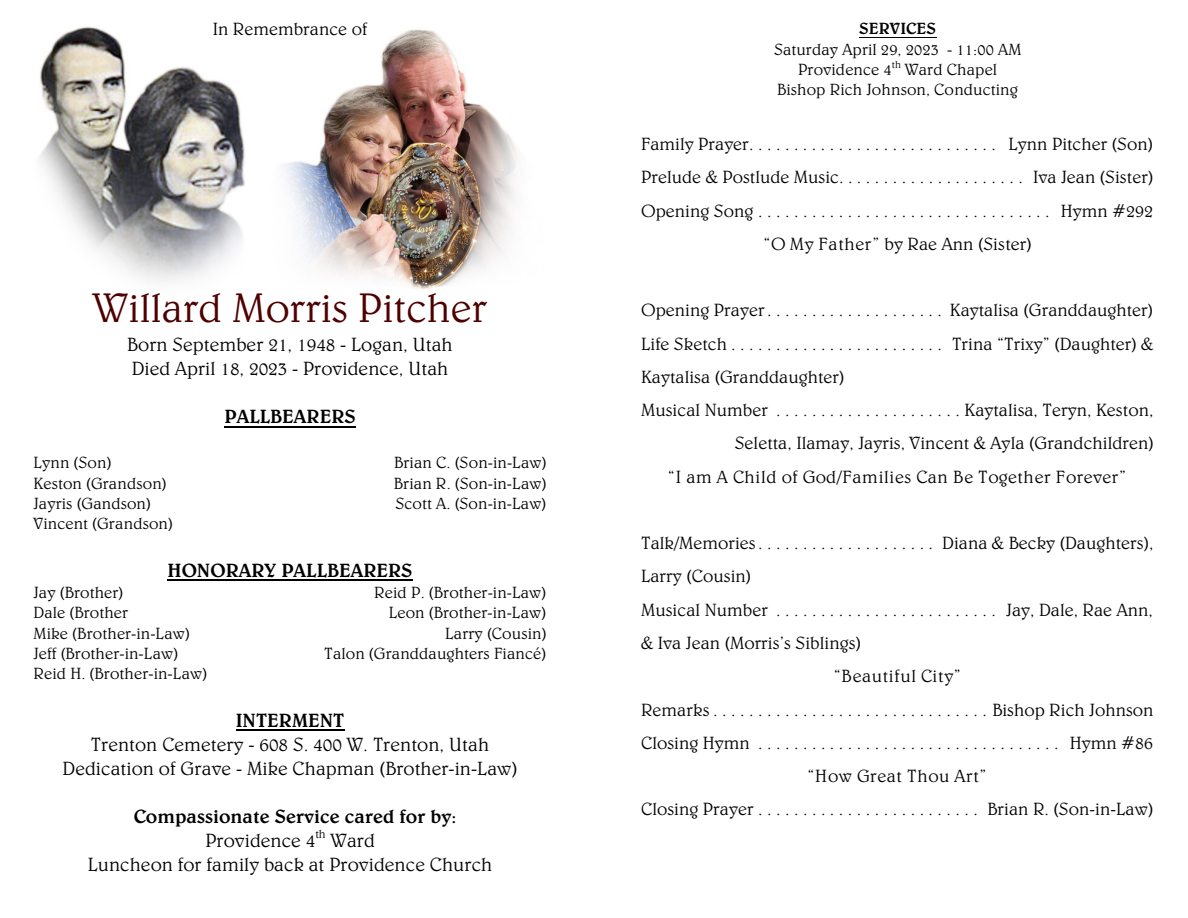
<style>
.page{position:relative;width:1188px;height:918px;background:#fff}
.page>*{position:absolute;margin:0;border:0;box-sizing:border-box;transform-origin:0 0}
.t1{font:300 42px "Belwe BT";color:#4f0000}
.t2{font:300 19.5px/24px "Belwe BT";color:#000;text-align:center}
.t3{font:300 19.5px "Belwe BT";color:#000}
.t4{font:300 18px/33.3px "Belwe BT";color:#000}
.t5{font:italic 300 18px "Belwe BT";letter-spacing:.035em;color:#000}
.t6{font:300 16.5px "Belwe BT";color:#000}
.t7{font:italic 300 16.5px/20.4px "Belwe BT";color:#000;text-align:center}
.t8{font:300 16.5px "Belwe BT";color:#000}
.s1{font-style:inherit}
.s2{font-style:italic}
</style>
<div class="page">
<img style="left:284px;top:29px;width:234px;height:261px">
<img style="left:39px;top:27px;width:206px;height:254px">
<hr style="left:224px;top:426px;width:132px;height:1px;background:#000">
<hr style="left:168px;top:580px;width:245px;height:1px;background:#000">
<hr style="left:236px;top:730px;width:109px;height:1px;background:#000">
<hr style="left:859px;top:37px;width:77px;height:1px;background:#000">
<p class="t4" style="left:213px;top:14px;width:156px">In Remembrance of</p>
<h1 class="t1" style="left:93px;top:290px;width:396px">Willard Morris Pitcher</h1>
<p class="t2" style="left:127px;top:334px;width:327px;text-align:left">Born September 21, 1948 - Logan, Utah<br>Died April 18, 2023 - Providence, Utah</p>
<p class="t3" style="left:224px;top:409px;width:133px">PALLBEARERS</p>
<p class="t6" style="left:34px;top:456px;width:79px">Lynn (Son)</p>
<p class="t6" style="left:394px;top:456px;width:154px">Brian C. (Son-in-Law)</p>
<p class="t6" style="left:34px;top:476px;width:135px">Keston (Grandson)</p>
<p class="t6" style="left:394px;top:476px;width:154px">Brian R. (Son-in-Law)</p>
<p class="t6" style="left:34px;top:496px;width:119px">Jayris (Gandson)</p>
<p class="t6" style="left:395px;top:496px;width:152px">Scott A. (Son-in-Law)</p>
<p class="t6" style="left:34px;top:517px;width:141px">Vincent (Grandson)</p>
<p class="t3" style="left:168px;top:562px;width:247px">HONORARY PALLBEARERS</p>
<p class="t6" style="left:34px;top:585px;width:91px">Jay (Brother)</p>
<p class="t6" style="left:374px;top:585px;width:174px">Reid P. (Brother-in-Law)</p>
<p class="t6" style="left:34px;top:606px;width:96px">Dale (Brother</p>
<p class="t6" style="left:389px;top:606px;width:159px">Leon (Brother-in-Law)</p>
<p class="t6" style="left:34px;top:626px;width:158px">Mike (Brother-in-Law)</p>
<p class="t6" style="left:445px;top:626px;width:103px">Larry (Cousin)</p>
<p class="t6" style="left:34px;top:646px;width:146px">Jeff (Brother-in-Law)</p>
<p class="t6" style="left:324px;top:646px;width:224px">Talon (Granddaughters Fiancé)</p>
<p class="t6" style="left:34px;top:667px;width:175px">Reid H. (Brother-in-Law)</p>
<p class="t3" style="left:236px;top:712px;width:110px">INTERMENT</p>
<p class="t2" style="left:63px;top:734px;width:456px">Trenton Cemetery - 608 S. 400 W. Trenton, Utah<br>Dedication of Grave - Mike Chapman (Brother-in-Law)</p>
<p class="t2" style="left:88px;top:806px;width:406px"><span class="s1">Compassionate Service cared for by:<br></span>Providence 4<sup>th</sup> Ward<br>Luncheon for family back at Providence Church</p>
<p class="t8" style="left:859px;top:22px;width:78px">SERVICES</p>
<p class="t7" style="left:774px;top:40px;width:249px">Saturday April 29, 2023 - 11:00 AM<br>Providence 4<sup>th</sup> Ward Chapel<br>Bishop Rich Johnson, Conducting</p>
<p class="t4" style="left:641px;top:129px;width:514px;text-align:center">Family Prayer............................ Lynn Pitcher (Son)<br>Prelude &amp; Postlude Music. . . . . . . . . . . . . . . . . . . . . Iva Jean (Sister)<br>Opening Song................................. Hymn #292 <span class="s2">“O My Father”</span> by Rae Ann (Sister)</p>
<p class="t4" style="left:641px;top:295px;width:514px">Opening Prayer. . . . . . . . . . . . . . . . . . . . Kaytalisa (Granddaughter)</p>
<p class="t4" style="left:641px;top:328px;width:514px">Life Sketch . . . . . . . . . . . . . . . . . . . . . . . . Trina “Trixy” (Daughter) &amp;</p>
<p class="t4" style="left:641px;top:362px;width:205px">Kaytalisa (Granddaughter)</p>
<p class="t4" style="left:641px;top:395px;width:514px">Musical Number . . . . . . . . . . . . . . . . . . . . . Kaytalisa, Teryn, Keston,</p>
<p class="t4" style="left:735px;top:428px;width:421px">Seletta, Ilamay, Jayris, Vincent &amp; Ayla (Grandchildren)</p>
<p class="t5" style="left:668px;top:469px;width:460px">“I am A Child of God/Families Can Be Together Forever”</p>
<p class="t4" style="left:641px;top:528px;width:514px">Talk/Memories. . . . . . . . . . . . . . . . . . . . Diana &amp; Becky (Daughters), Larry (Cousin)<br>Musical Number ......................... Jay, Dale, Rae Ann, &amp; Iva Jean (Morris’s Siblings)</p>
<p class="t5" style="left:834px;top:669px;width:128px">“Beautiful City”</p>
<p class="t4" style="left:641px;top:694px;width:514px">Remarks...............................Bishop Rich Johnson<br>Closing Hymn .................................. Hymn #86</p>
<p class="t5" style="left:807px;top:768px;width:181px">“How Great Thou Art”</p>
<p class="t4" style="left:641px;top:794px;width:514px">Closing Prayer . . . . . . . . . . . . . . . . . . . . . . . . . Brian R. (Son-in-Law)</p>
</div>
